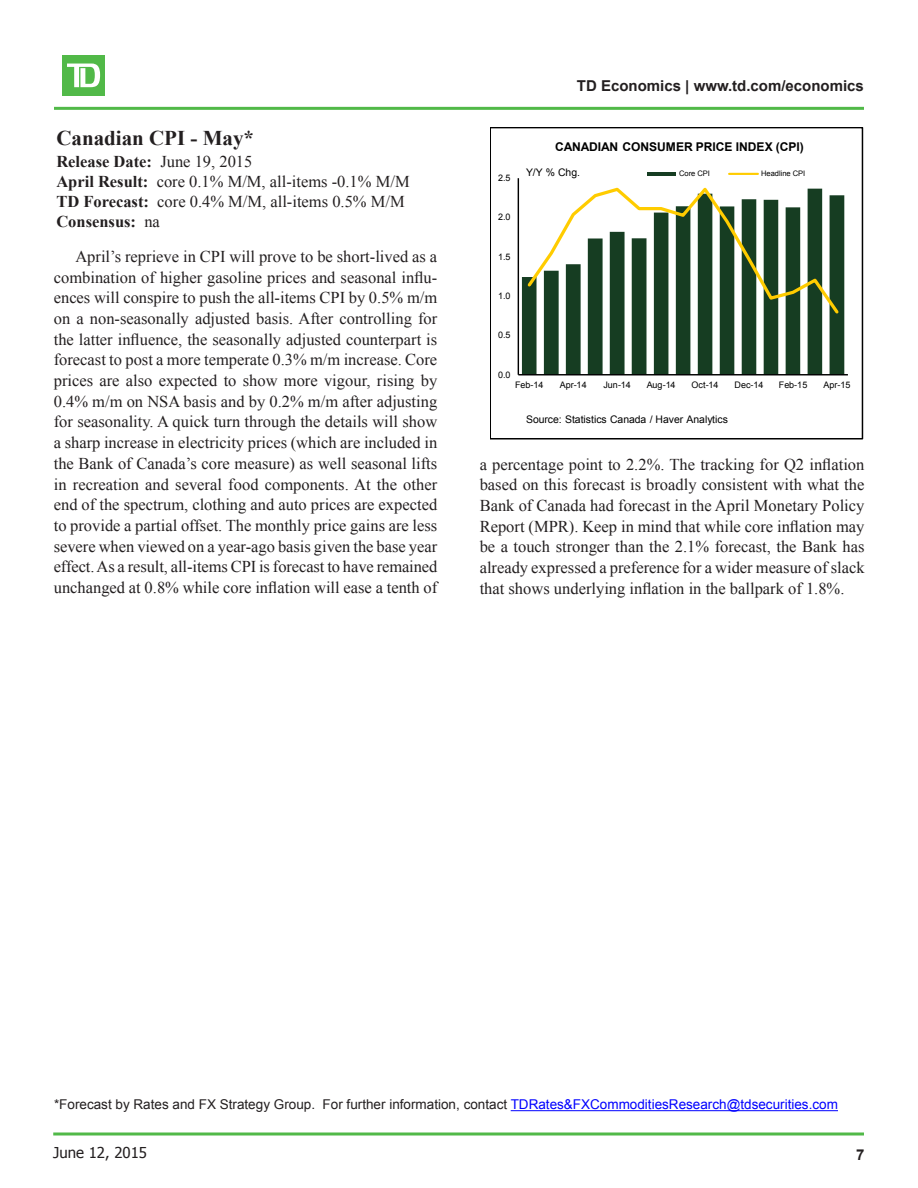
<style>
.page{position:relative;width:918px;height:1188px;background:#fff}
.page>*{position:absolute;margin:0;border:0;box-sizing:border-box;transform-origin:0 0}
.can_-_indicator{font:700 21px "Times New Roman";color:#231f20}
.can_-_para{font:16.5px/20.7px "Times New Roman";color:#231f20;text-align:justify}
.can_-_consensus{font:16.5px "Times New Roman";color:#231f20}
.can_-_date{font:700 16.5px "Times New Roman";color:#231f20}
.can_-_consensus-2{font:700 16.5px "Times New Roman";color:#231f20}
.t1{font:700 15px "Arial";color:#231f20}
.t2{font:15px "Tahoma";color:#231f20}
.TDSI_contact{font:13.5px "Arial";color:#231f20}
.t3{font:700 12px "Arial";letter-spacing:-.005em;color:#000}
.t4{font:10.5px "Arial";color:#000}
.t5{font:9px "Arial";color:#000}
.t6{font:7.5px "Arial";letter-spacing:-.01em;color:#000}
.s1{font-weight:400}
.s2{font-weight:700}
.s3{color:#00f}
</style>
<div class="page">
<svg style="left:53px;top:1132px;width:811px;height:4px;background:#7cca75"></svg>
<hr style="left:54px;top:107px;width:810px;height:3px;background:#51b948">
<div style="left:63px;top:55px;width:42px;height:41px;background:#51b948"></div>
<svg style="left:67px;top:64px;width:33px;height:23px"></svg>
<hr style="left:511px;top:1110px;width:327px;height:1px;background:#00f">
<svg style="left:522px;top:195px;width:322px;height:179px;fill:#163d22"></svg>
<hr style="left:518px;top:178px;width:1px;height:197px;background:#000">
<hr style="left:518px;top:374px;width:330px;height:1px;background:#000">
<svg style="left:525px;top:187px;width:316px;height:129px"></svg>
<hr style="left:647px;top:172px;width:29px;height:4px;background:#163d22">
<hr style="left:729px;top:173px;width:29px;height:2px;background:#fc0">
<div style="left:490px;top:128px;width:373px;height:312px;border:2px solid #000"></div>
<p class="can_-_indicator" style="left:56px;top:123px;width:199px">Canadian CPI - May*</p>
<p class="can_-_date" style="left:56px;top:150px;width:198px">Release Date: <span class="s1">June 19, 2015</span></p>
<p class="can_-_consensus" style="left:56px;top:170px;width:355px"><span class="s2">April Result:</span> core 0.1% M/M, all-items -0.1% M/M</p>
<p class="can_-_consensus" style="left:56px;top:191px;width:350px"><span class="s2">TD Forecast:</span> core 0.4% M/M, all-items 0.5% M/M</p>
<p class="can_-_consensus-2" style="left:56px;top:210px;width:105px">Consensus: <span class="s1">na</span></p>
<p class="can_-_para" style="left:54px;top:246px;width:385px;text-indent:22px">April’s reprieve in CPI will prove to be short-lived as a combination of higher gasoline prices and seasonal influ&shy;ences will conspire to push the all-items CPI by 0.5% m/m on a non-seasonally adjusted basis. After controlling for the latter influence, the seasonally adjusted counterpart is forecast to post a more temperate 0.3% m/m increase. Core prices are also expected to show more vigour, rising by 0.4% m/m on NSA basis and by 0.2% m/m after adjusting for seasonality. A quick turn through the details will show a sharp increase in electricity prices (which are included in the Bank of Canada’s core measure) as well seasonal lifts in recreation and several food components. At the other end of the spectrum, clothing and auto prices are expected to provide a partial offset. The monthly price gains are less severe when viewed on a year-ago basis given the base year effect. As a result, all-items CPI is forecast to have remained unchanged at 0.8% while core inflation will ease a tenth of</p>
<p class="t1" style="left:577px;top:76px;width:289px">TD Economics | www.td.com/economics</p>
<p class="t5" style="left:498px;top:172px;width:14px">2.5</p>
<p class="t5" style="left:498px;top:211px;width:14px">2.0</p>
<p class="t5" style="left:498px;top:251px;width:14px">1.5</p>
<p class="t5" style="left:498px;top:290px;width:14px">1.0</p>
<p class="t5" style="left:498px;top:329px;width:14px">0.5</p>
<p class="t5" style="left:498px;top:369px;width:14px">0.0</p>
<p class="t3" style="left:555px;top:139px;width:250px">CANADIAN CONSUMER PRICE INDEX (CPI)</p>
<p class="t6" style="left:679px;top:169px;width:32px">Core CPI</p>
<p class="t6" style="left:761px;top:169px;width:46px">Headline CPI</p>
<p class="t4" style="left:526px;top:165px;width:56px">Y/Y % Chg.</p>
<p class="t5" style="left:515px;top:379px;width:30px">Feb-14</p>
<p class="t5" style="left:560px;top:379px;width:28px">Apr-14</p>
<p class="t5" style="left:603px;top:379px;width:29px">Jun-14</p>
<p class="t5" style="left:647px;top:379px;width:30px">Aug-14</p>
<p class="t5" style="left:692px;top:379px;width:28px">Oct-14</p>
<p class="t5" style="left:735px;top:379px;width:30px">Dec-14</p>
<p class="t5" style="left:779px;top:379px;width:30px">Feb-15</p>
<p class="t5" style="left:824px;top:379px;width:28px">Apr-15</p>
<p class="t4" style="left:526px;top:413px;width:203px">Source: Statistics Canada / Haver Analytics</p>
<p class="can_-_para" style="left:480px;top:453px;width:386px">a percentage point to 2.2%. The tracking for Q2 inflation based on this forecast is broadly consistent with what the Bank of Canada had forecast in the April Monetary Policy Report (MPR). Keep in mind that while core inflation may be a touch stronger than the 2.1% forecast, the Bank has already expressed a preference for a wider measure of slack that shows underlying inflation in the ballpark of 1.8%.</p>
<p class="TDSI_contact" style="left:54px;top:1096px;width:785px">*Forecast by Rates and FX Strategy Group. For further information, contact <span class="s3">TDRates&amp;FXCommoditiesResearch@tdsecurities.com</span></p>
<p class="t2" style="left:53px;top:1142px;width:95px">June 12, 2015</p>
<p class="t1" style="left:856px;top:1144px;width:10px">7</p>
</div>
